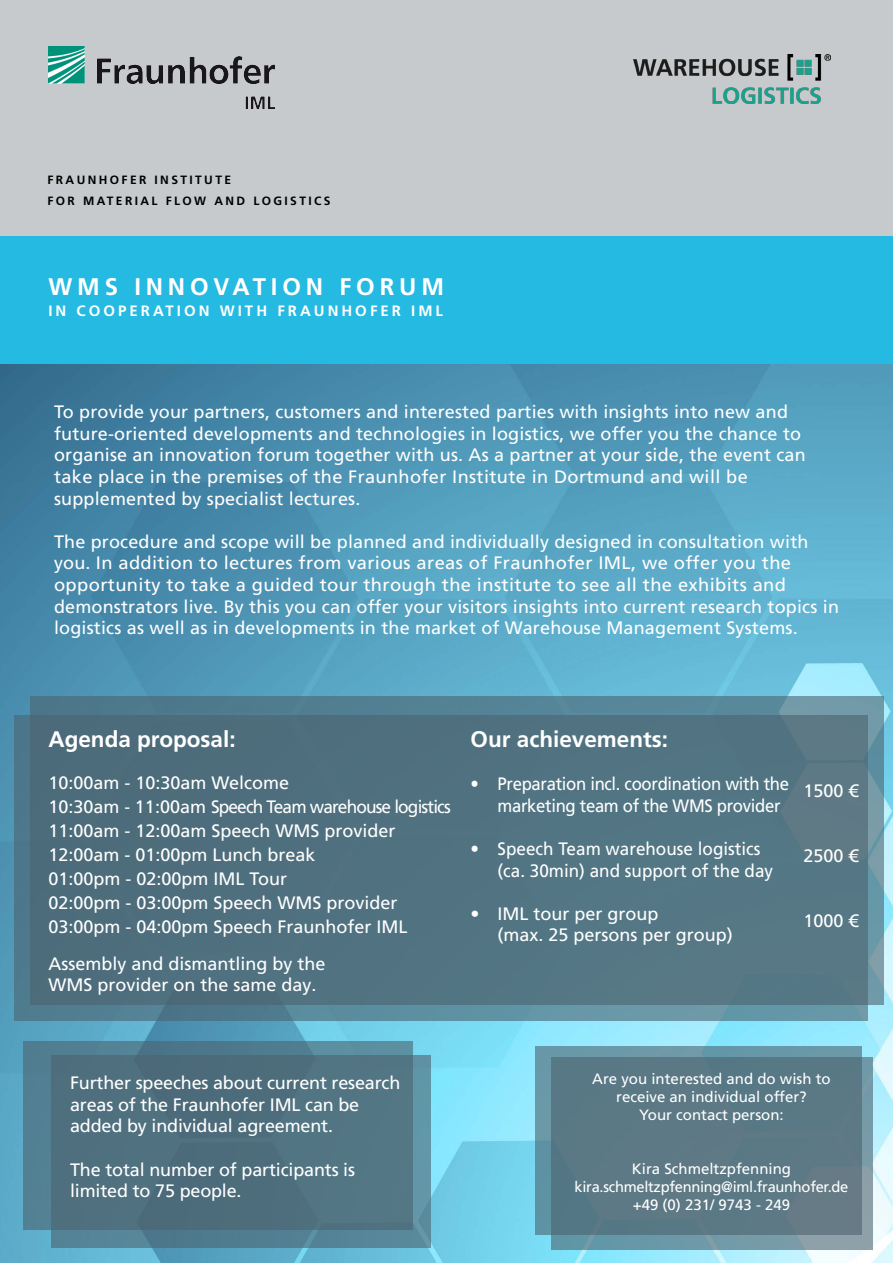
<style>
.page{position:relative;width:893px;height:1263px;background:#fff}
.page>*{position:absolute;margin:0;border:0;box-sizing:border-box;transform-origin:0 0}
.t1{font:700 24px "Frutiger LT Com";letter-spacing:.2em;color:#fff}
.t2{font:700 22.5px "Frutiger LT Com";color:#fff}
.t3{font:18px/21.6px "Frutiger LT Com";letter-spacing:.01em;color:#fff}
.t4{font:18px/21.6px "Frutiger LT Com";letter-spacing:-.01em;color:#fff}
.t5{font:18px/21.6px "Frutiger LT Com";letter-spacing:-.02em;color:#fff;scale:.93 1}
.t6{font:18px/21.6px "Frutiger LT Com";letter-spacing:.01em;color:#fff;scale:.95 1}
.t7{font:15px/18px "Frutiger LT Com";letter-spacing:-.02em;color:#fff;text-align:center}
.t8{font:15px/18px "Frutiger LT Com";color:#fff;text-align:center}
.t9{font:700 15px "Frutiger LT Com";letter-spacing:.2em;color:#fff}
.t10{font:700 12px/21px "Frutiger LT Com";letter-spacing:.2em;color:#000}
</style>
<div class="page">
<img style="left:0;top:364px;width:893px;height:899px">
<div style="left:15px;top:715px;width:853px;height:305px;background:linear-gradient(to right,#4c798d,#6da0af)"></div>
<svg style="left:551px;top:1057px;width:321px;height:193px;background:#769ba7"></svg>
<svg style="left:51px;top:1055px;width:380px;height:192px;background:#578799"></svg>
<svg style="left:536px;top:1046px;width:326px;height:189px;background:#5c7b88"></svg>
<svg style="left:23px;top:1041px;width:390px;height:188px;background:#4f7281"></svg>
<svg style="left:30px;top:696px;width:853px;height:309px;background:#517382"></svg>
<div style="left:0;top:0;width:893px;height:236px;background:#c7cacc"></div>
<div style="left:0;top:236px;width:893px;height:128px;background:#25bae2"></div>
<img style="left:48px;top:47px;width:226px;height:62px">
<img style="left:633px;top:54px;width:198px;height:50px">
<p class="t10" style="left:47px;top:169px;width:285px">FRAUNHOFER INSTITUTE<br>FOR MATERIAL FLOW AND LOGISTICS</p>
<p class="t10" style="left:48px;top:173px;width:306px">FÜR MATERIALFLUSS UND LOGISTIK IML</p>
<h1 class="t1" style="left:48px;top:273px;width:397px">WMS INNOVATION FORUM</h1>
<p class="t9" style="left:48px;top:302px;width:396px">IN COOPERATION WITH FRAUNHOFER IML</p>
<p class="t3" style="left:54px;top:401px;width:753px">To provide your partners, customers and interested parties with insights into new and future-oriented developments and technologies in logistics, we offer you the chance to organise an innovation forum together with us. As a partner at your side, the event can take place in the premises of the Fraunhofer Institute in Dortmund and will be supplemented by specialist lectures.</p>
<p class="t3" style="left:54px;top:531px;width:786px">The procedure and scope will be planned and individually designed in consultation with you. In addition to lectures from various areas of Fraunhofer IML, we offer you the opportunity to take a guided tour through the institute to see all the exhibits and demonstrators live. By this you can offer your visitors insights into current research topics in logistics as well as in developments in the market of Warehouse Management Systems.</p>
<p class="t2" style="left:48px;top:726px;width:189px">Agenda proposal:</p>
<p class="t3" style="left:48px;top:771px;width:404px;line-height:24px">10:00am - 10:30am Welcome<br>10:30am - 11:00am Speech Team warehouse logistics 11:00am - 12:00am Speech WMS provider 12:00am - 01:00pm Lunch break<br>01:00pm - 02:00pm IML Tour<br>02:00pm - 03:00pm Speech WMS provider 03:00pm - 04:00pm Speech Fraunhofer IML</p>
<p class="t3" style="left:48px;top:952px;width:279px">Assembly and dismantling by the<br>WMS provider on the same day.</p>
<p class="t2" style="left:471px;top:726px;width:199px">Our achievements:</p>
<p class="t5" style="left:498px;top:773px;width:315px;text-indent:-27px">• Preparation incl. coordination with the marketing team of the WMS provider</p>
<p class="t6" style="left:498px;top:838px;width:292px;text-indent:-27px">• Speech Team warehouse logistics (ca. 30min) and support of the day</p>
<p class="t3" style="left:498px;top:903px;width:237px;text-indent:-27px">• IML tour per group<br>(max. 25 persons per group)</p>
<p class="t3" style="left:803px;top:780px;width:57px">1500 €</p>
<p class="t3" style="left:803px;top:845px;width:57px">2500 €</p>
<p class="t3" style="left:803px;top:910px;width:57px">1000 €</p>
<p class="t4" style="left:70px;top:1072px;width:332px">Further speeches about current research areas of the Fraunhofer IML can be added by individual agreement.</p>
<p class="t4" style="left:70px;top:1158px;width:286px">The total number of participants is limited to 75 people.</p>
<p class="t8" style="left:592px;top:1070px;width:240px">Are you interested and do wish to receive an individual offer?<br>Your contact person:</p>
<p class="t7" style="left:575px;top:1160px;width:275px">Kira Schmeltzpfenning kira.schmeltzpfenning@iml.fraunhofer.de +49 (0) 231/ 9743 - 249</p>
</div>
